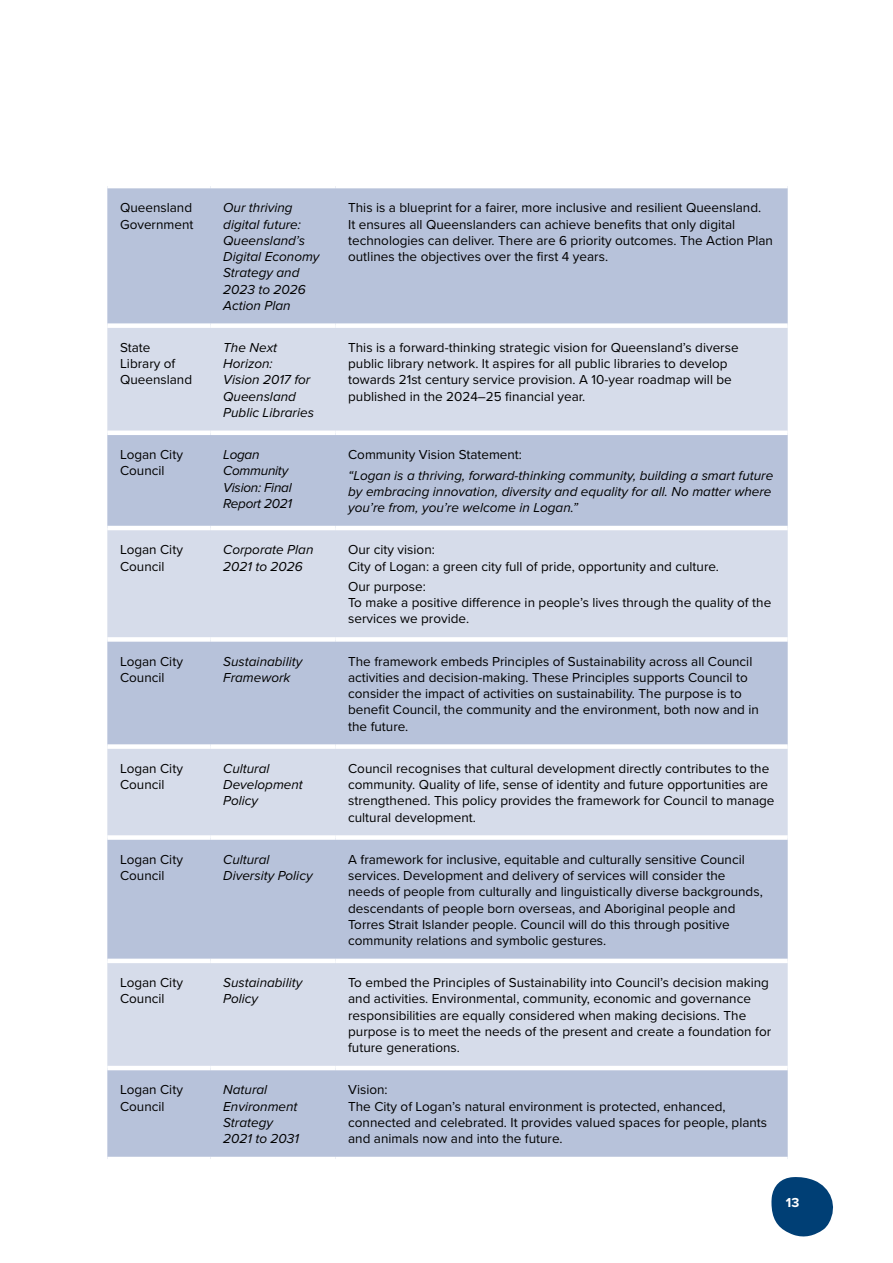
<style>
.page{position:relative;width:893px;height:1263px;background:#fff}
.page>*{position:absolute;margin:0;border:0;box-sizing:border-box;transform-origin:0 0}
.t1{font:13.5px/16.2px "Proxima Nova";color:#000}
.t2{font:italic 13.5px/16.2px "Proxima Nova";color:#000}
.t3{font:italic 13.5px/16.2px "Proxima Nova";letter-spacing:-.02em;color:#000}
.t4{font:700 13.5px "Proxima Nova";color:#fff}
</style>
<div class="page">
<div style="left:107px;top:188px;width:681px;height:969px;background:#b7c2da"></div>
<svg style="left:107px;top:328px;width:681px;height:738px;fill:#d6dcea"></svg>
<div style="left:107px;top:323px;width:104px;height:5px;background:#fff"></div>
<div style="left:211px;top:323px;width:124px;height:5px;background:#fff"></div>
<div style="left:335px;top:323px;width:453px;height:5px;background:#fff"></div>
<hr style="left:107px;top:431px;width:104px;height:4px;background:#fff">
<hr style="left:211px;top:431px;width:124px;height:4px;background:#fff">
<hr style="left:335px;top:431px;width:453px;height:4px;background:#fff">
<hr style="left:107px;top:526px;width:104px;height:4px;background:#fff">
<hr style="left:211px;top:526px;width:124px;height:4px;background:#fff">
<hr style="left:335px;top:526px;width:453px;height:4px;background:#fff">
<div style="left:107px;top:637px;width:104px;height:5px;background:#fff"></div>
<div style="left:211px;top:637px;width:124px;height:5px;background:#fff"></div>
<div style="left:335px;top:637px;width:453px;height:5px;background:#fff"></div>
<div style="left:107px;top:744px;width:104px;height:5px;background:#fff"></div>
<div style="left:211px;top:744px;width:124px;height:5px;background:#fff"></div>
<div style="left:335px;top:744px;width:453px;height:5px;background:#fff"></div>
<div style="left:107px;top:835px;width:104px;height:5px;background:#fff"></div>
<div style="left:211px;top:835px;width:124px;height:5px;background:#fff"></div>
<div style="left:335px;top:835px;width:453px;height:5px;background:#fff"></div>
<hr style="left:107px;top:959px;width:104px;height:4px;background:#fff">
<hr style="left:211px;top:959px;width:124px;height:4px;background:#fff">
<hr style="left:335px;top:959px;width:453px;height:4px;background:#fff">
<hr style="left:107px;top:1066px;width:104px;height:4px;background:#fff">
<hr style="left:211px;top:1066px;width:124px;height:4px;background:#fff">
<hr style="left:335px;top:1066px;width:453px;height:4px;background:#fff">
<svg style="left:771px;top:1177px;width:62px;height:60px"></svg>
<p class="t1" style="left:120px;top:199px;width:75px">Queensland<br>Government</p>
<p class="t2" style="left:223px;top:200px;width:98px">Our thriving digital future:<br>Queensland’s<br>Digital Economy<br>Strategy and<br>2023 to 2026<br>Action Plan</p>
<p class="t1" style="left:348px;top:199px;width:426px">This is a blueprint for a fairer, more inclusive and resilient Queensland.<br>It ensures all Queenslanders can achieve benefits that only digital technologies can deliver. There are 6 priority outcomes. The Action Plan outlines the objectives over the first 4 years.</p>
<p class="t1" style="left:120px;top:339px;width:74px">State<br>Library of<br>Queensland</p>
<p class="t2" style="left:223px;top:340px;width:92px">The Next<br>Horizon:<br>Vision 2017 for<br>Queensland<br>Public Libraries</p>
<p class="t1" style="left:348px;top:339px;width:392px">This is a forward-thinking strategic vision for Queensland’s diverse public library network. It aspires for all public libraries to develop towards 21st century service provision. A 10-year roadmap will be published in the 2024–25 financial year.</p>
<p class="t1" style="left:120px;top:446px;width:64px">Logan City<br>Council</p>
<p class="t3" style="left:223px;top:447px;width:70px">Logan<br>Community<br>Vision: Final<br>Report 2021</p>
<p class="t1" style="left:348px;top:446px;width:175px">Community Vision Statement:</p>
<p class="t2" style="left:348px;top:468px;width:427px">“Logan is a thriving, forward-thinking community, building a smart future by embracing innovation, diversity and equality for all. No matter where you’re from, you’re welcome in Logan.”</p>
<p class="t1" style="left:120px;top:541px;width:64px">Logan City<br>Council</p>
<p class="t2" style="left:223px;top:542px;width:92px">Corporate Plan<br>2021 to 2026</p>
<p class="t1" style="left:348px;top:541px;width:88px">Our city vision:</p>
<p class="t1" style="left:348px;top:557px;width:372px">City of Logan: a green city full of pride, opportunity and culture.</p>
<p class="t1" style="left:348px;top:578px;width:79px">Our purpose:</p>
<p class="t1" style="left:348px;top:594px;width:425px">To make a positive difference in people’s lives through the quality of the services we provide.</p>
<p class="t1" style="left:120px;top:653px;width:64px">Logan City<br>Council</p>
<p class="t2" style="left:223px;top:654px;width:81px">Sustainability<br>Framework</p>
<p class="t1" style="left:348px;top:653px;width:412px">The framework embeds Principles of Sustainability across all Council activities and decision-making. These Principles supports Council to consider the impact of activities on sustainability. The purpose is to benefit Council, the community and the environment, both now and in the future.</p>
<p class="t1" style="left:120px;top:760px;width:64px">Logan City<br>Council</p>
<p class="t2" style="left:223px;top:761px;width:81px">Cultural<br>Development<br>Policy</p>
<p class="t1" style="left:348px;top:760px;width:428px">Council recognises that cultural development directly contributes to the community. Quality of life, sense of identity and future opportunities are strengthened. This policy provides the framework for Council to manage cultural development.</p>
<p class="t1" style="left:120px;top:851px;width:64px">Logan City<br>Council</p>
<p class="t2" style="left:223px;top:852px;width:91px">Cultural<br>Diversity Policy</p>
<p class="t1" style="left:348px;top:851px;width:416px">A framework for inclusive, equitable and culturally sensitive Council services. Development and delivery of services will consider the needs of people from culturally and linguistically diverse backgrounds, descendants of people born overseas, and Aboriginal people and Torres Strait Islander people. Council will do this through positive community relations and symbolic gestures.</p>
<p class="t1" style="left:120px;top:974px;width:64px">Logan City<br>Council</p>
<p class="t2" style="left:223px;top:975px;width:81px">Sustainability<br>Policy</p>
<p class="t1" style="left:348px;top:974px;width:425px">To embed the Principles of Sustainability into Council’s decision making and activities. Environmental, community, economic and governance responsibilities are equally considered when making decisions. The purpose is to meet the needs of the present and create a foundation for future generations.</p>
<p class="t1" style="left:120px;top:1081px;width:64px">Logan City<br>Council</p>
<p class="t2" style="left:223px;top:1082px;width:77px">Natural<br>Environment<br>Strategy<br>2021 to 2031</p>
<p class="t1" style="left:348px;top:1081px;width:41px">Vision:</p>
<p class="t1" style="left:348px;top:1097px;width:420px">The City of Logan’s natural environment is protected, enhanced, connected and celebrated. It provides valued spaces for people, plants and animals now and into the future.</p>
<p class="t4" style="left:786px;top:1192px;width:15px">13</p>
</div>
